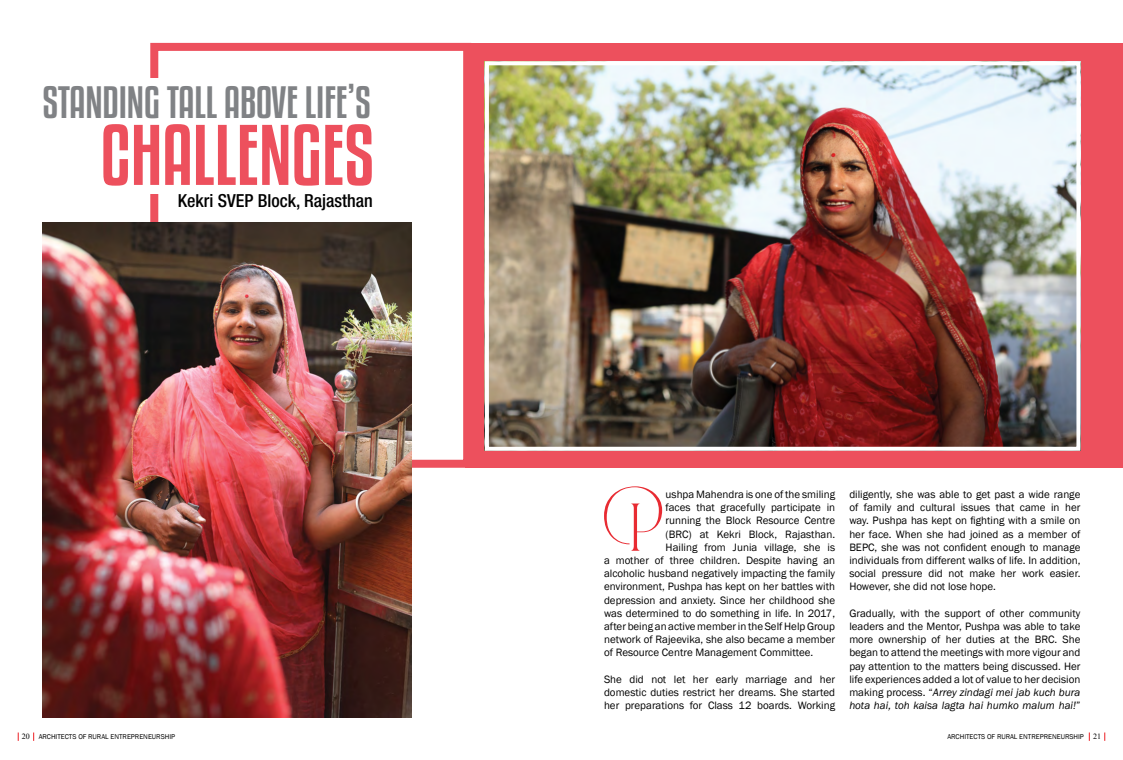
<style>
.page{position:relative;width:1123px;height:760px;background:#fff}
.page>*{position:absolute;margin:0;border:0;box-sizing:border-box;transform-origin:0 0}
.t1{font:76px "Kenyan Coffee Rg";color:#ed505d}
.t2{font:67.5px "Hello Paris Serif";color:#e82b32}
.t3{font:39.8px "Kenyan Coffee Rg";color:#808285}
.t4{font:500 condensed 18px "Helvetica Neue LT Std";color:#000}
.t5{font:11px/13.2px "Franklin Gothic";color:#000;text-align:justify}
.t6{font:8px "Times New Roman";color:#000}
.t7{font:7.2px "Franklin Gothic";color:#000}
.s1{font-style:italic}
</style>
<div class="page">
<div style="left:150px;top:43px;width:321px;height:425px;border:8px solid #ed505d"></div>
<img style="left:43px;top:222px;width:369px;height:495px">
<div style="left:94px;top:78px;width:90px;height:115px;background:#fff"></div>
<div style="left:465px;top:43px;width:658px;height:425px;background:#ed505d"></div>
<img style="left:490px;top:66px;width:585px;height:380px">
<div style="left:485px;top:61px;width:595px;height:390px;border:4px solid #fff"></div>
<p class="t3" style="left:43px;top:75px;width:330px">STANDING TALL ABOVE LIFE’S</p>
<p class="t1" style="left:101px;top:104px;width:275px">CHALLENGES</p>
<p class="t4" style="left:178px;top:190px;width:196px">Kekri SVEP Block, Rajasthan</p>
<p class="t2" style="left:627px;top:486px;width:40px">P</p>
<p class="t5" style="left:665px;top:488px;width:171px">ushpa Mahendra is one of the smiling</p>
<p class="t5" style="left:665px;top:501px;width:171px">faces that gracefully participate in</p>
<p class="t5" style="left:665px;top:514px;width:171px">running the Block Resource Centre</p>
<p class="t5" style="left:665px;top:527px;width:171px">(BRC) at Kekri Block, Rajasthan.</p>
<p class="t5" style="left:665px;top:541px;width:171px">Hailing from Junia village, she is</p>
<p class="t5" style="left:604px;top:554px;width:233px">a mother of three children. Despite having an</p>
<p class="t5" style="left:604px;top:567px;width:233px">alcoholic husband negatively impacting the family</p>
<p class="t5" style="left:604px;top:580px;width:233px">environment, Pushpa has kept on her battles with</p>
<p class="t5" style="left:604px;top:593px;width:233px">depression and anxiety. Since her childhood she</p>
<p class="t5" style="left:604px;top:607px;width:233px">was determined to do something in life. In 2017,</p>
<p class="t5" style="left:604px;top:620px;width:233px">after being an active member in the Self Help Group</p>
<p class="t5" style="left:604px;top:633px;width:233px">network of Rajeevika, she also became a member</p>
<p class="t5" style="left:604px;top:646px;width:211px">of Resource Centre Management Committee.</p>
<p class="t5" style="left:604px;top:673px;width:233px">She did not let her early marriage and her domestic duties restrict her dreams. She started her preparations for Class 12 boards. Working</p>
<p class="t5" style="left:849px;top:488px;width:233px">diligently, she was able to get past a wide range of family and cultural issues that came in her way. Pushpa has kept on fighting with a smile on her face. When she had joined as a member of BEPC, she was not confident enough to manage individuals from different walks of life. In addition, social pressure did not make her work easier.<br>However, she did not lose hope.</p>
<p class="t5" style="left:849px;top:607px;width:233px">Gradually, with the support of other community leaders and the Mentor, Pushpa was able to take more ownership of her duties at the BRC. She began to attend the meetings with more vigour and pay attention to the matters being discussed. Her life experiences added a lot of value to her decision making process. “<span class="s1">Arrey zindagi mei jab kuch bura hota hai, toh kaisa lagta hai humko malum hai!</span>”</p>
<p class="t6" style="left:22px;top:731px;width:9px">20</p>
<p class="t7" style="left:39px;top:732px;width:138px">ARCHITECTS OF RURAL ENTREPRENEURSHIP</p>
<p class="t7" style="left:947px;top:732px;width:138px">ARCHITECTS OF RURAL ENTREPRENEURSHIP</p>
<p class="t6" style="left:1093px;top:731px;width:9px">21</p>
</div>
